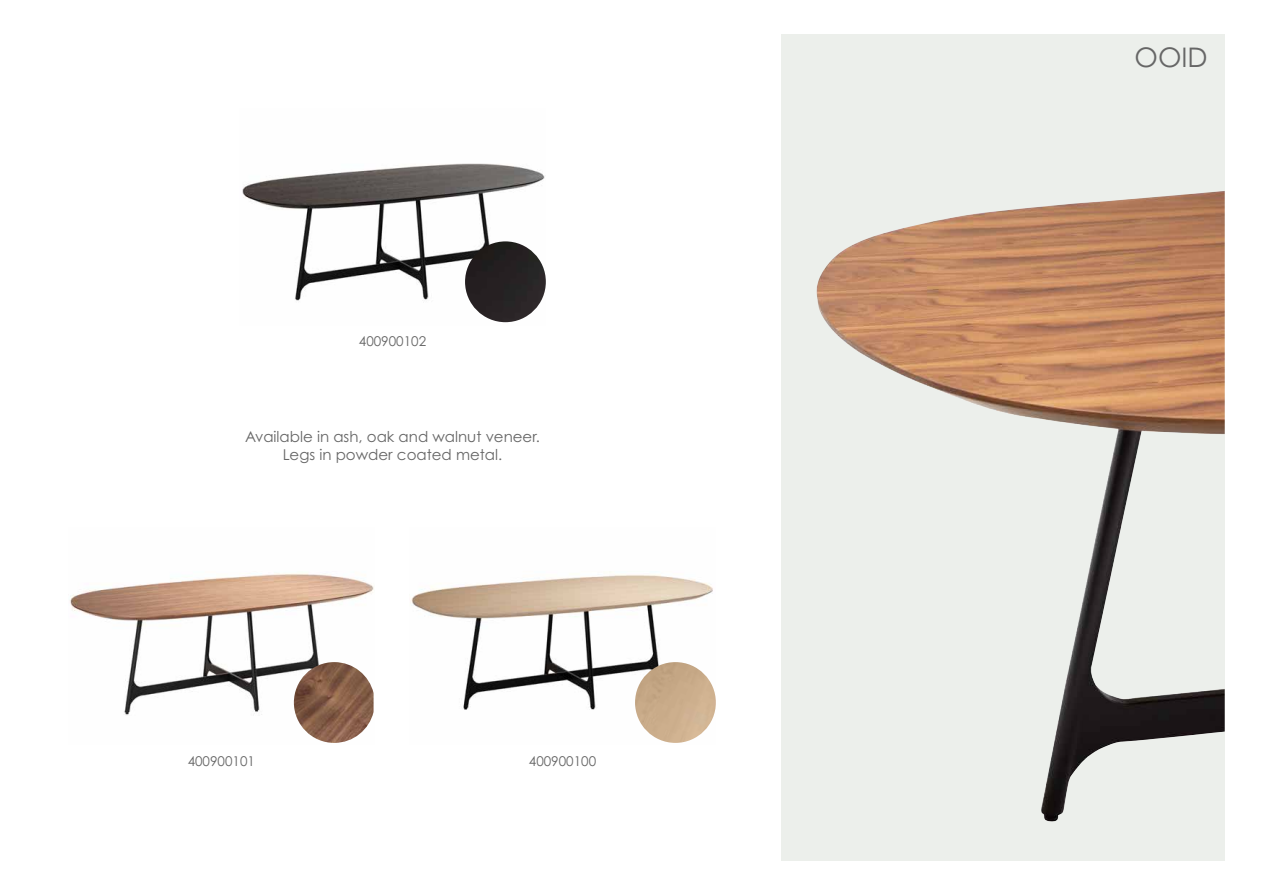
<style>
.page{position:relative;width:1263px;height:893px;background:#fff}
.page>*{position:absolute;margin:0;border:0;box-sizing:border-box;transform-origin:0 0}
.t1{font:27px "Century Gothic Pro";color:#666}
.t2{font:15px/18px "Century Gothic Pro";color:#666;text-align:center}
.t3{font:13.5px "Century Gothic Pro";color:#666}
</style>
<div class="page">
<div style="left:781px;top:34px;width:444px;height:826px;background:#ecefeb"></div>
<img style="left:410px;top:574px;width:306px;height:169px">
<img style="left:70px;top:573px;width:304px;height:142px">
<img style="left:242px;top:163px;width:304px;height:160px">
<img style="left:465px;top:241px;width:81px;height:81px;border-radius:40px">
<img style="left:294px;top:662px;width:80px;height:81px">
<img style="left:635px;top:662px;width:81px;height:81px;border-radius:40px">
<img style="left:816px;top:191px;width:409px;height:631px">
<p class="t3" style="left:359px;top:333px;width:69px">400900102</p>
<p class="t2" style="left:245px;top:427px;width:296px">Available in ash, oak and walnut veneer.<br>Legs in powder coated metal.</p>
<p class="t3" style="left:188px;top:753px;width:69px">400900101</p>
<p class="t3" style="left:529px;top:753px;width:69px">400900100</p>
<h1 class="t1" style="left:1134px;top:40px;width:75px">OOID</h1>
</div>
